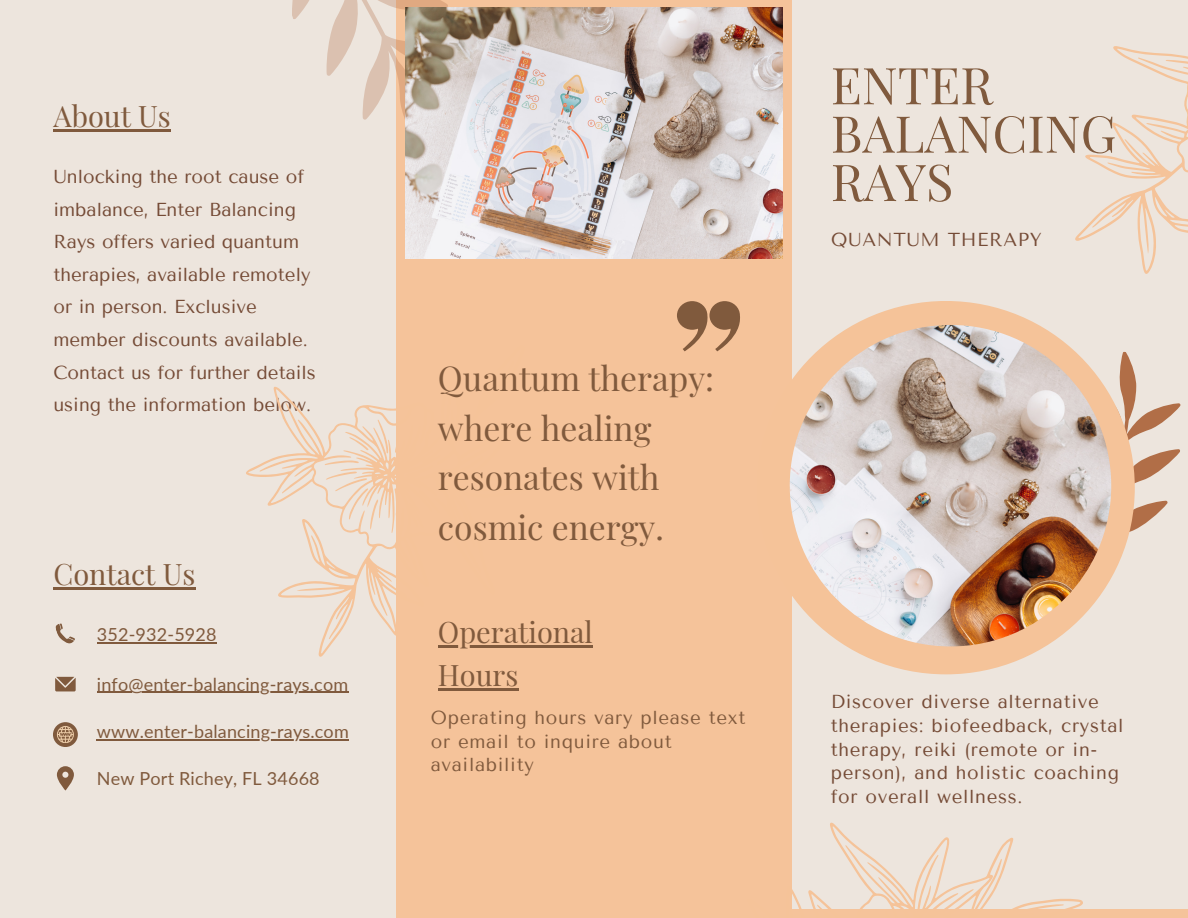
<style>
.page{position:relative;width:1188px;height:918px;background:#f5c39a}
.page>*{position:absolute;margin:0;border:0;box-sizing:border-box;transform-origin:0 0}
.t1{font:50.85px/48.3px "Playfair Display";color:#805a3d}
.t2{font:33.6px/49.5px "Playfair Display";color:#805a3d}
.t3{font:28.95px/42.8px "Playfair Display";color:#805a3d}
.t4{font:18.75px/32.7px "Tenor Sans";color:#754b36}
.t5{font:18.75px/23.7px "Tenor Sans";letter-spacing:.035em;color:#754b36}
.t6{font:18.75px/23.7px "Tenor Sans";letter-spacing:.035em;color:#805a3d}
.t7{font:18px "Lato";letter-spacing:.01em;color:#805a3d}
</style>
<div class="page">
<div style="left:792px;top:0;width:396px;height:908px;background:#ede5dd"></div>
<svg style="left:867px;top:306px;width:314px;height:306px"></svg>
<div style="left:757px;top:301px;width:378px;height:373px;background:#f5c399;border-radius:50%"></div>
<img style="left:790px;top:325px;width:321px;height:321px;border-radius:50%">
<div style="left:0;top:0;width:396px;height:918px;background:#ede5dd"></div>
<svg style="left:292px;top:0;width:340px;height:167px"></svg>
<svg style="left:55px;top:677px;width:20px;height:14px"></svg>
<div style="left:53px;top:722px;width:25px;height:25px;background:#805a3d;border-radius:50%"></div>
<svg style="left:57px;top:726px;width:17px;height:17px"></svg>
<svg style="left:57px;top:766px;width:17px;height:25px"></svg>
<svg style="left:55px;top:623px;width:20px;height:21px"></svg>
<svg style="left:677px;top:301px;width:63px;height:50px"></svg>
<svg style="left:1038px;top:46px;width:150px;height:273px"></svg>
<svg style="left:792px;top:822px;width:304px;height:87px"></svg>
<svg style="left:246px;top:386px;width:306px;height:271px"></svg>
<svg style="left:325px;top:460px;width:34px;height:5px"></svg>
<svg style="left:349px;top:437px;width:19px;height:13px"></svg>
<svg style="left:326px;top:472px;width:52px;height:58px"></svg>
<svg style="left:394px;top:488px;width:4px;height:28px"></svg>
<svg style="left:377px;top:420px;width:11px;height:33px"></svg>
<svg style="left:409px;top:490px;width:30px;height:38px"></svg>
<svg style="left:395px;top:425px;width:47px;height:51px"></svg>
<img style="left:406px;top:8px;width:376px;height:250px">
<hr style="left:438px;top:645px;width:155px;height:2px;background:#805a3d">
<hr style="left:438px;top:688px;width:80px;height:2px;background:#805a3d">
<hr style="left:53px;top:587px;width:142px;height:2px;background:#805a3d">
<hr style="left:53px;top:130px;width:118px;height:2px;background:#805a3d">
<hr style="left:97px;top:642px;width:120px;height:1px;background:#805a3d">
<hr style="left:97px;top:739px;width:252px;height:1px;background:#805a3d">
<hr style="left:97px;top:692px;width:251px;height:1px;background:#805a3d">
<p class="t3" style="left:53px;top:94px;width:119px">About Us</p>
<p class="t4" style="left:53px;top:160px;width:264px">Unlocking the root cause of imbalance, Enter Balancing<br>Rays offers varied quantum therapies, available remotely or in person. Exclusive member discounts available.<br>Contact us for further details using the information below.</p>
<p class="t3" style="left:53px;top:551px;width:144px">Contact Us</p>
<p class="t7" style="left:97px;top:623px;width:121px">352-932-5928</p>
<p class="t7" style="left:97px;top:673px;width:253px">info@enter-balancing-rays.com</p>
<p class="t7" style="left:97px;top:720px;width:253px">www.enter-balancing-rays.com</p>
<p class="t7" style="left:97px;top:767px;width:224px">New Port Richey, FL 34668</p>
<p class="t2" style="left:438px;top:353px;width:278px">Quantum therapy: where healing resonates with cosmic energy.</p>
<p class="t3" style="left:438px;top:610px;width:156px">Operational<br>Hours</p>
<p class="t6" style="left:431px;top:706px;width:316px">Operating hours vary please text or email to inquire about availability</p>
<p class="t1" style="left:831px;top:59px;width:287px">ENTER<br>BALANCING<br>RAYS</p>
<p class="t5" style="left:831px;top:228px;width:213px">QUANTUM THERAPY</p>
<p class="t5" style="left:831px;top:690px;width:294px">Discover diverse alternative therapies: biofeedback, crystal therapy, reiki (remote or in&shy;person), and holistic coaching for overall wellness.</p>
</div>
